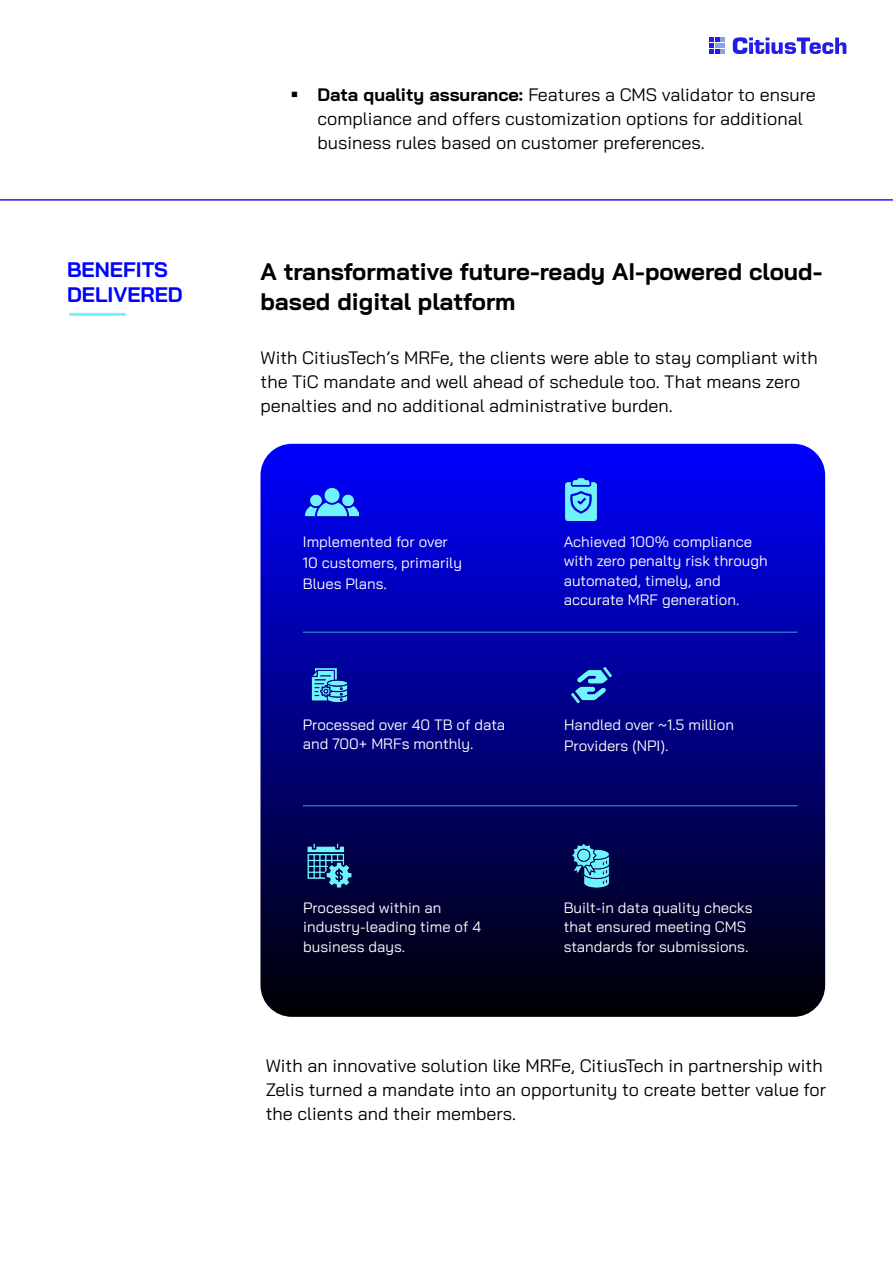
<style>
.page{position:relative;width:893px;height:1263px;background:#fff}
.page>*{position:absolute;margin:0;border:0;box-sizing:border-box;transform-origin:0 0}
.Headings{font:700 24px/30px "Bai Jamjuree";color:#000}
.Section_Heading{font:700 21px/25.2px "Bai Jamjuree";color:#00f}
.t1{font:18px/24px "Bai Jamjuree";color:#000}
.Icon_Desc{font:15px/19.5px "Bai Jamjuree";color:#fff}
.s1{font-weight:700}
</style>
<div class="page">
<svg style="left:733px;top:37px;width:113px;height:17px"></svg>
<svg style="left:709px;top:37px;width:16px;height:17px"></svg>
<svg style="left:260px;top:444px;width:565px;height:573px;background:#000180"></svg>
<hr style="left:0;top:199px;width:893px;height:2px;background:#211ce8">
<hr style="left:69px;top:313px;width:57px;height:3px;background:#70f2ff">
<hr style="left:303px;top:631px;width:494px;height:2px;background:#1c75bc">
<hr style="left:303px;top:805px;width:494px;height:1px;background:#1c75bc">
<img style="left:305px;top:479px;width:54px;height:46px">
<img style="left:568px;top:662px;width:47px;height:46px">
<img style="left:558px;top:476px;width:46px;height:47px">
<img style="left:306px;top:842px;width:47px;height:46px">
<img style="left:306px;top:662px;width:47px;height:46px">
<img style="left:567px;top:842px;width:47px;height:46px">
<p class="Section_Heading" style="left:67px;top:257px;width:117px">BENEFITS<br>DELIVERED</p>
<p class="t1" style="left:317px;top:82px;width:500px"><span class="s1">Data quality assurance:</span> Features a CMS validator to ensure compliance and offers customization options for additional business rules based on customer preferences.</p>
<p class="Headings" style="left:260px;top:256px;width:564px">A transformative future-ready AI-powered cloud&shy;based digital platform</p>
<p class="t1" style="left:260px;top:346px;width:559px">With CitiusTech’s MRFe, the clients were able to stay compliant with the TiC mandate and well ahead of schedule too. That means zero penalties and no additional administrative burden.</p>
<p class="Icon_Desc" style="left:303px;top:531px;width:160px;line-height:21px">Implemented for over<br>10 customers, primarily<br>Blues Plans.</p>
<p class="Icon_Desc" style="left:303px;top:714px;width:204px">Processed over 40 TB of data and 700+ MRFs monthly.</p>
<p class="Icon_Desc" style="left:303px;top:898px;width:179px">Processed within an industry-leading time of 4 business days.</p>
<p class="Icon_Desc" style="left:564px;top:531px;width:206px">Achieved 100% compliance with zero penalty risk through automated, timely, and accurate MRF generation.</p>
<p class="Icon_Desc" style="left:564px;top:714px;width:171px;line-height:21px">Handled over ~1.5 million<br>Providers (NPI).</p>
<p class="Icon_Desc" style="left:564px;top:898px;width:190px">Built-in data quality checks that ensured meeting CMS standards for submissions.</p>
<p class="t1" style="left:266px;top:1054px;width:562px">With an innovative solution like MRFe, CitiusTech in partnership with<br>Zelis turned a mandate into an opportunity to create better value for the clients and their members.</p>
</div>
